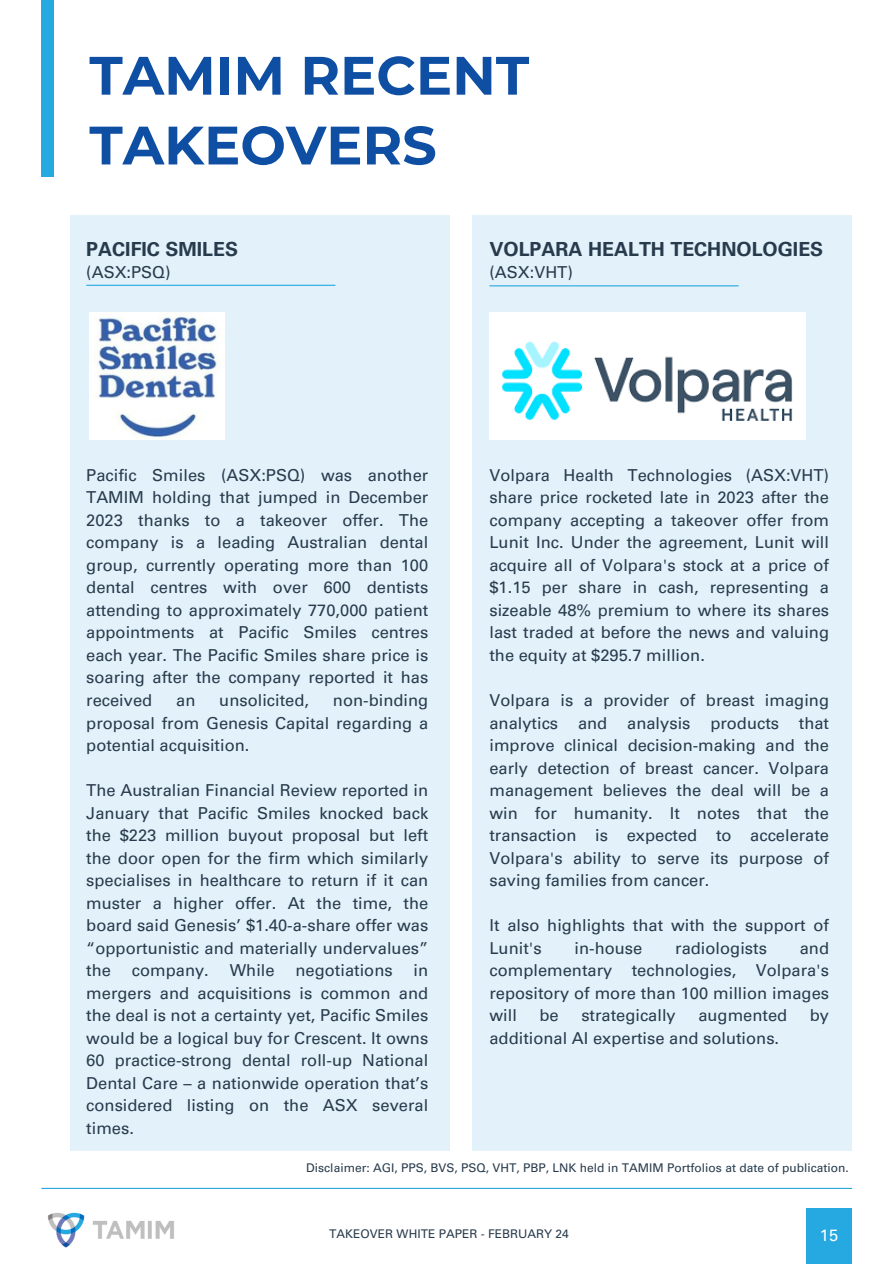
<style>
.page{position:relative;width:893px;height:1264px;background:#fff}
.page>*{position:absolute;margin:0;border:0;box-sizing:border-box;transform-origin:0 0}
.t1{font:700 54px/69.8px "Montserrat";color:#0f4fa3}
.t2{font:700 19.5px "Univers LT Pro 65";color:#283b4c}
.t3{font:16.5px/22.5px "Univers LT Pro 55 Roman";color:#283b4c;text-align:justify}
.t4{font:16.5px "Univers LT Pro 55 Roman";color:#fff}
.t5{font:12px "Univers LT Pro 55 Roman";color:#283b4c}
</style>
<div class="page">
<div style="left:41px;top:0;width:13px;height:177px;background:#26a8e0"></div>
<img style="left:47px;top:1212px;width:127px;height:36px">
<hr style="left:41px;top:1187px;width:811px;height:1px;background:#26a8e0">
<div style="left:70px;top:216px;width:379px;height:934px;background:#e2f1fa"></div>
<div style="left:472px;top:216px;width:380px;height:934px;background:#e2f1fa"></div>
<hr style="left:86px;top:285px;width:249px;height:1px;background:#26a8e0">
<img style="left:489px;top:312px;width:316px;height:127px">
<div style="left:806px;top:1208px;width:46px;height:55px;background:#26a8e0"></div>
<hr style="left:489px;top:285px;width:249px;height:1px;background:#26a8e0">
<img style="left:89px;top:312px;width:135px;height:127px">
<h1 class="t1" style="left:89px;top:40px;width:441px">TAMIM RECENT<br>TAKEOVERS</h1>
<p class="t2" style="left:86px;top:242px;width:153px">PACIFIC SMILES</p>
<p class="t3" style="left:86px;top:263px;width:86px">(ASX:PSQ)</p>
<p class="t2" style="left:489px;top:242px;width:335px">VOLPARA HEALTH TECHNOLOGIES</p>
<p class="t3" style="left:489px;top:263px;width:85px">(ASX:VHT)</p>
<p class="t3" style="left:86px;top:466px;width:343px">Pacific Smiles (ASX:PSQ) was another TAMIM holding that jumped in December 2023 thanks to a takeover offer. The company is a leading Australian dental group, currently operating more than 100 dental centres with over 600 dentists attending to approximately 770,000 patient appointments at Pacific Smiles centres each year. The Pacific Smiles share price is soaring after the company reported it has received</p>
<p class="t3" style="left:86px;top:691px;width:343px;text-indent:247px">non-binding proposal from Genesis Capital regarding a potential acquisition.</p>
<p class="t3" style="left:86px;top:781px;width:343px">The Australian Financial Review reported in January that Pacific Smiles knocked back the $223 million buyout proposal but left the door open for the firm which similarly specialises in healthcare to return if it can muster a higher offer. At the time, the board said Genesis’ $1.40-a-share offer was “opportunistic and materially undervalues” the</p>
<p class="t3" style="left:176px;top:691px;width:21px">an</p>
<p class="t3" style="left:219px;top:691px;width:91px">unsolicited,</p>
<p class="t3" style="left:132px;top:961px;width:78px">company.</p>
<p class="t3" style="left:230px;top:961px;width:46px">While</p>
<p class="t3" style="left:295px;top:961px;width:99px">negotiations</p>
<p class="t3" style="left:86px;top:961px;width:343px;text-indent:327px">in mergers and acquisitions is common and the deal is not a certainty yet, Pacific Smiles would be a logical buy for Crescent. It owns 60 practice-strong dental roll-up National Dental Care – a nationwide operation that’s considered listing on the ASX several times.</p>
<p class="t3" style="left:489px;top:466px;width:341px">Volpara Health Technologies (ASX:VHT) share price rocketed late in 2023 after the company accepting a takeover offer from Lunit Inc. Under the agreement, Lunit will acquire all of Volpara's stock at a price of $1.15 per share in cash, representing a sizeable 48% premium to where its shares last traded at before the news and valuing the equity at $295.7 million.</p>
<p class="t3" style="left:489px;top:691px;width:341px">Volpara is a provider of breast imaging analytics and analysis products that improve clinical decision-making and the early detection of breast cancer. Volpara management believes the deal will be a win for humanity. It notes that the transaction is expected to accelerate Volpara's ability to serve its purpose of saving families from cancer.</p>
<p class="t3" style="left:489px;top:916px;width:341px">It also highlights that with the support of<br>Lunit's</p>
<p class="t3" style="left:489px;top:938px;width:341px;text-indent:310px">and complementary technologies, Volpara's repository of more than 100 million images will</p>
<p class="t3" style="left:574px;top:938px;width:69px">in-house</p>
<p class="t3" style="left:675px;top:938px;width:93px">radiologists</p>
<p class="t3" style="left:539px;top:1006px;width:21px">be</p>
<p class="t3" style="left:581px;top:1006px;width:96px">strategically</p>
<p class="t3" style="left:698px;top:1006px;width:90px">augmented</p>
<p class="t3" style="left:809px;top:1006px;width:21px">by</p>
<p class="t3" style="left:489px;top:1028px;width:291px">additional AI expertise and solutions.</p>
<p class="t5" style="left:306px;top:1163px;width:544px">Disclaimer: AGI, PPS, BVS, PSQ, VHT, PBP, LNK held in TAMIM Portfolios at date of publication.</p>
<p class="t5" style="left:329px;top:1229px;width:241px">TAKEOVER WHITE PAPER - FEBRUARY 24</p>
<p class="t4" style="left:819px;top:1229px;width:20px">15</p>
</div>
